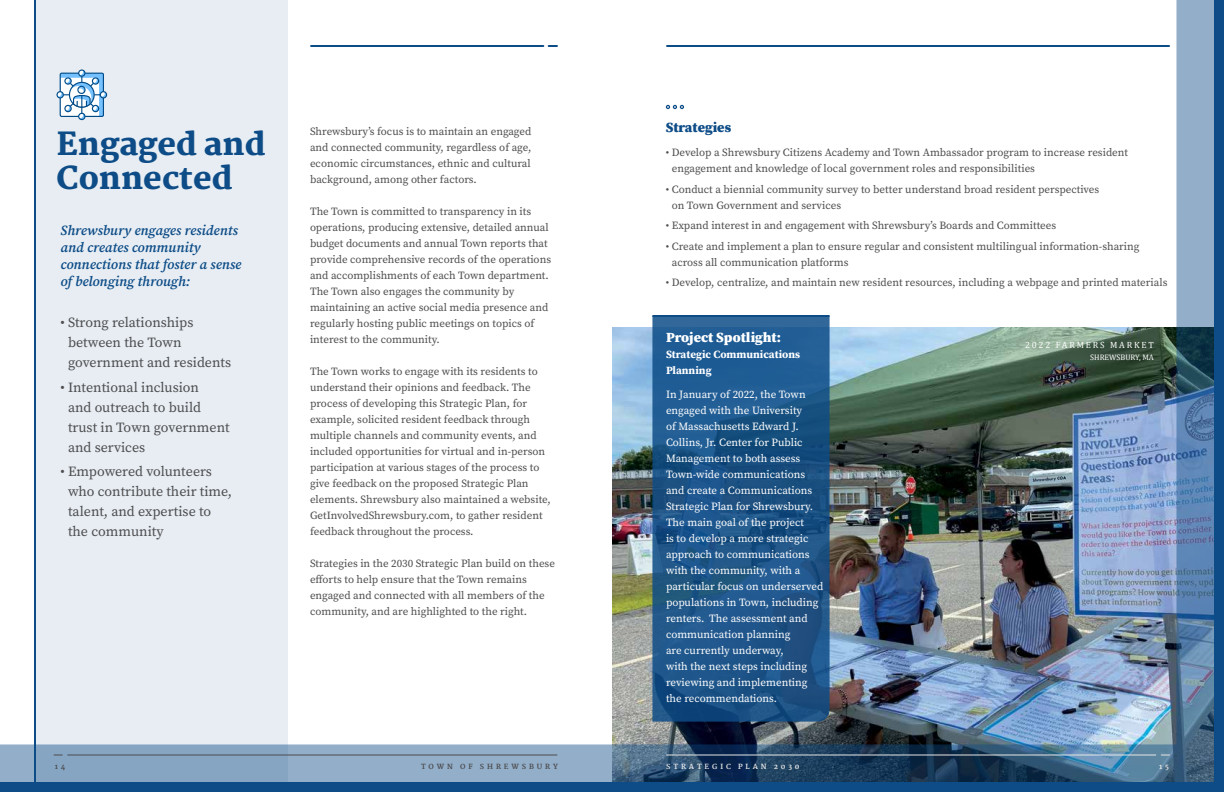
<style>
.page{position:relative;width:1224px;height:792px;background:#fff}
.page>*{position:absolute;margin:0;border:0;box-sizing:border-box;transform-origin:0 0}
.t1{font:800 31px/34px "Martel";color:#0d4c87}
.t2{font:14px/20px "Source Serif Pro";color:#4d4d4f}
.t3{font:italic 600 14px/17px "Source Serif Pro";color:#0d4c87}
.t4{font:900 14px "Source Serif Pro";color:#fff}
.t5{font:900 14px "Source Serif Pro";color:#0d4c87}
.t6{font:11px/16px "Source Serif Pro";color:#4d4d4f}
.t7{font:11px/16px "Source Serif Pro";color:#fff}
.t8{font:700 11px/16px "Source Serif Pro";color:#fff}
.t9{font:9px "Cambria";letter-spacing:.2em;color:#fff}
.t10{font:8px "Cambria";color:#fff}
.t11{font:800 7px "Martel";letter-spacing:.41em;color:#e6e6e5}
.t12{font:800 7px "Martel";letter-spacing:.41em;color:#4d4d4f}
</style>
<div class="page">
<svg style="left:0;top:0;width:612px;height:783px"></svg>
<div style="left:0;top:783px;width:612px;height:9px;background:#0d4c87"></div>
<hr style="left:68px;top:755px;width:489px;height:1px;background:#4d4d4f">
<img style="left:612px;top:0;width:603px;height:783px">
<div style="left:1215px;top:0;width:9px;height:792px;background:#0d4c87"></div>
<div style="left:612px;top:783px;width:612px;height:9px;background:#0d4c87"></div>
<div style="left:1012px;top:327px;width:155px;height:48px;background:#000;opacity:.75"></div>
<hr style="left:666px;top:755px;width:490px;height:1px;background:#e6e6e5">
<h1 class="t1" style="left:56px;top:127px;width:211px">Engaged and<br>Connected</h1>
<p class="t3" style="left:60px;top:222px;width:182px">Shrewsbury engages residents and creates community connections that foster a sense of belonging through:</p>
<p class="t2" style="left:68px;top:313px;width:165px;text-indent:-8px">• Strong relationships between the Town government and residents</p>
<p class="t2" style="left:68px;top:377px;width:163px;text-indent:-8px">• Intentional inclusion<br>and outreach to build trust in Town government and services</p>
<p class="t2" style="left:68px;top:462px;width:166px;text-indent:-8px">• Empowered volunteers who contribute their time, talent, and expertise to the community</p>
<p class="t6" style="left:310px;top:123px;width:223px;text-align:justify">Shrewsbury’s focus is to maintain an engaged and connected community, regardless of age, economic circumstances, ethnic and cultural background, among other factors.</p>
<p class="t6" style="left:310px;top:203px;width:243px">The Town is committed to transparency in its operations, producing extensive, detailed annual budget documents and annual Town reports that provide comprehensive records of the operations and accomplishments of each Town department.<br>The Town also engages the community by maintaining an active social media presence and regularly hosting public meetings on topics of interest to the community.</p>
<p class="t6" style="left:310px;top:363px;width:242px">The Town works to engage with its residents to understand their opinions and feedback. The process of developing this Strategic Plan, for example, solicited resident feedback through multiple channels and community events, and included opportunities for virtual and in-person participation at various stages of the process to give feedback on the proposed Strategic Plan elements. Shrewsbury also maintained a website, GetInvolvedShrewsbury.com, to gather resident feedback throughout the process.</p>
<p class="t6" style="left:310px;top:555px;width:246px">Strategies in the 2030 Strategic Plan build on these efforts to help ensure that the Town remains engaged and connected with all members of the community, and are highlighted to the right.</p>
<p class="t12" style="left:55px;top:763px;width:12px">1 4</p>
<p class="t12" style="left:421px;top:763px;width:138px">TOWN OF SHREWSBURY</p>
<p class="t5" style="left:666px;top:118px;width:67px">Strategies</p>
<p class="t6" style="left:672px;top:144px;width:458px;text-indent:-6px">• Develop a Shrewsbury Citizens Academy and Town Ambassador program to increase resident engagement and knowledge of local government roles and responsibilities</p>
<p class="t6" style="left:672px;top:181px;width:429px;text-indent:-6px">• Conduct a biennial community survey to better understand broad resident perspectives on Town Government and services</p>
<p class="t6" style="left:666px;top:217px;width:392px">• Expand interest in and engagement with Shrewsbury’s Boards and Committees</p>
<p class="t6" style="left:672px;top:238px;width:469px;text-indent:-6px">• Create and implement a plan to ensure regular and consistent multilingual information-sharing across all communication platforms</p>
<p class="t6" style="left:666px;top:274px;width:503px">• Develop, centralize, and maintain new resident resources, including a webpage and printed materials</p>
<p class="t4" style="left:666px;top:328px;width:117px">Project Spotlight:</p>
<p class="t8" style="left:666px;top:346px;width:136px">Strategic Communications<br>Planning</p>
<p class="t7" style="left:666px;top:386px;width:159px">In January of 2022, the Town engaged with the University<br>of Massachusetts Edward J.<br>Collins, Jr. Center for Public<br>Management to both assess<br>Town-wide communications and create a Communications<br>Strategic Plan for Shrewsbury.<br>The main goal of the project<br>is to develop a more strategic approach to communications with the community, with a particular focus on underserved populations in Town, including renters. The assessment and communication planning<br>are currently underway,<br>with the next steps including reviewing and implementing the recommendations.</p>
<p class="t9" style="left:1025px;top:339px;width:130px">2022 FARMERS MARKET</p>
<p class="t10" style="left:1090px;top:352px;width:65px">SHREWSBURY, MA</p>
<p class="t11" style="left:666px;top:763px;width:135px">STRATEGIC PLAN 2030</p>
<p class="t11" style="left:1159px;top:763px;width:11px">1 5</p>
</div>
